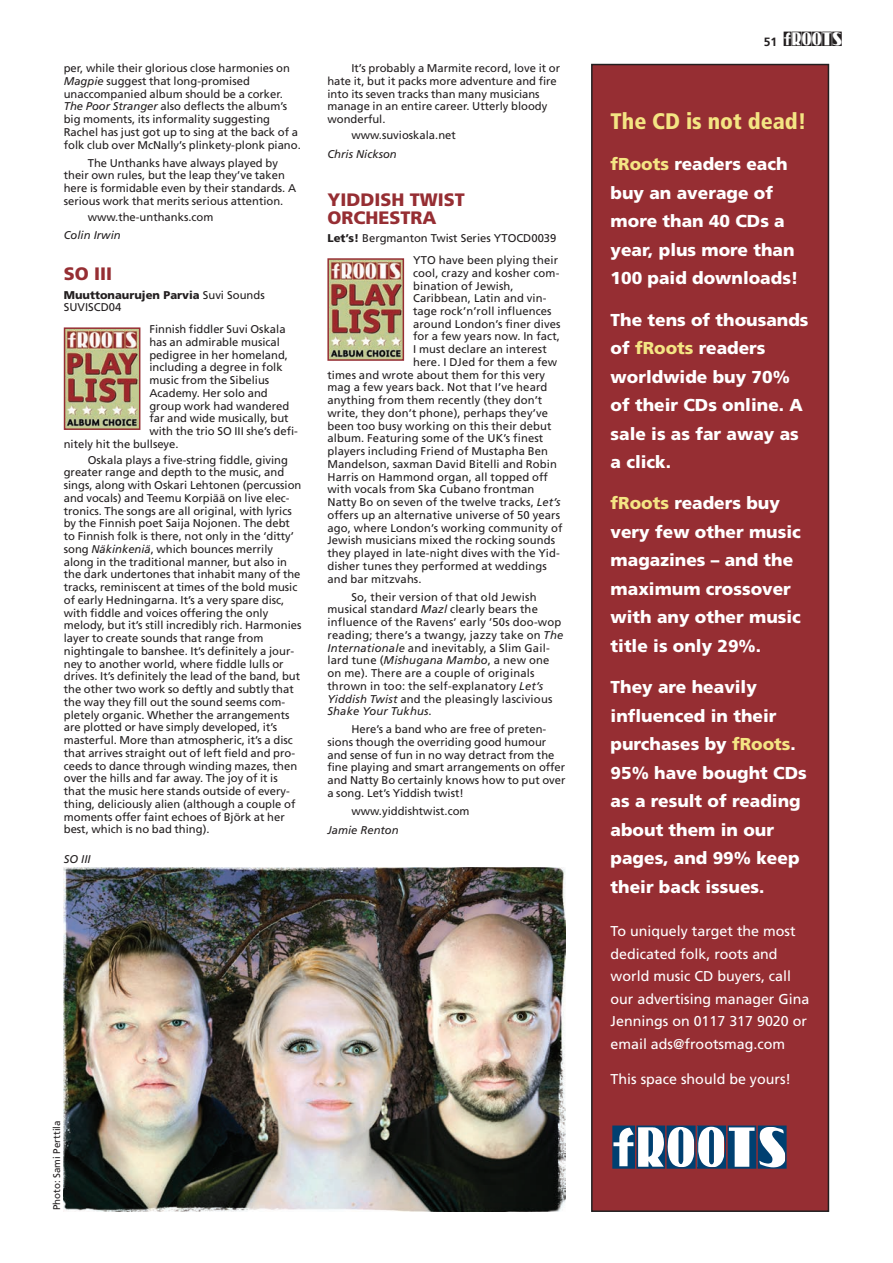
<style>
.page{position:relative;width:893px;height:1263px;background:#fff}
.page>*{position:absolute;margin:0;border:0;box-sizing:border-box;transform-origin:0 0}
.t1{font:54px "Frootbats";color:#004071}
.t2{font:900 condensed 22.5px "Frutiger";color:#f4e583}
.t3{font:900 18px/18px "Frutiger";color:#962e33}
.t4{font:900 17.25px/28.5px "Frutiger";color:#fff}
.t5{font:14.25px/22.5px "Frutiger";color:#fff}
.t6{font:700 12px "Frutiger";color:#231f20}
.t7{font:11.25px/12.8px "Frutiger";color:#231f20}
.t8{font:900 11.25px/12.8px "Frutiger";color:#231f20}
.t9{font:italic 11.25px "Frutiger";color:#231f20}
.t10{font:9.75px "Frutiger";color:#231f20}
.s1{font-style:italic}
.s2{font-weight:400}
.s3{font-weight:900}
.s4{font-family:"Frootbats";font-weight:400;font-size:18px}
.s5{color:#f4e583}
</style>
<div class="page">
<div style="left:592px;top:65px;width:236px;height:1146px;background:#962e33"></div>
<div style="left:591px;top:64px;width:238px;height:1148px;border:2px solid #231f20"></div>
<img style="left:330px;top:261px;width:71px;height:97px">
<div style="left:327px;top:258px;width:77px;height:103px;border:2px solid #962e33"></div>
<img style="left:67px;top:330px;width:70px;height:97px">
<div style="left:64px;top:327px;width:76px;height:103px;border:2px solid #962e33"></div>
<div style="left:613px;top:1127px;width:21px;height:40px;background:#fff"></div>
<div style="left:637px;top:1126px;width:27px;height:41px;background:#fff"></div>
<div style="left:667px;top:1126px;width:27px;height:41px;background:#fff"></div>
<div style="left:697px;top:1126px;width:27px;height:41px;background:#fff"></div>
<div style="left:728px;top:1127px;width:27px;height:40px;background:#fff"></div>
<div style="left:758px;top:1127px;width:27px;height:40px;background:#fff"></div>
<img style="left:64px;top:867px;width:502px;height:345px">
<p class="t7" style="left:64px;top:62px;width:239px">per, while their glorious close harmonies on <span class="s1">Magpie</span> suggest that long-promised<br>unaccom panied album should be a corker.<br><span class="s1">The Poor Stranger</span> also deflects the album’s big moments, its informality suggesting Rachel has just got up to sing at the back of a folk club over McNally’s plinkety-plonk piano.</p>
<p class="t7" style="left:64px;top:156px;width:234px;text-indent:24px">The Unthanks have always played by their own rules, but the leap they’ve taken here is formidable even by their standards. A serious work that merits serious attention.</p>
<p class="t7" style="left:88px;top:210px;width:127px">www.the-unthanks.com</p>
<p class="t9" style="left:64px;top:229px;width:58px">Colin Irwin</p>
<h3 class="t3" style="left:64px;top:264px;width:50px">SO III</h3>
<p class="t8" style="left:64px;top:288px;width:202px">Muuttonaurujen Parvia <span class="s2">Suvi Sounds<br>SUVISCD04</span></p>
<p class="t7" style="left:149px;top:323px;width:138px">Finnish fiddler Suvi Oskala</p>
<p class="t7" style="left:149px;top:335px;width:132px">has an admirable musical</p>
<p class="t7" style="left:149px;top:348px;width:140px">pedigree in her homeland,</p>
<p class="t7" style="left:149px;top:361px;width:135px">including a degree in folk</p>
<p class="t7" style="left:149px;top:374px;width:121px">music from the Sibelius</p>
<p class="t7" style="left:149px;top:386px;width:120px">Academy. Her solo and</p>
<p class="t7" style="left:149px;top:399px;width:141px">group work had wandered</p>
<p class="t7" style="left:149px;top:412px;width:141px">far and wide musically, but</p>
<p class="t7" style="left:149px;top:425px;width:150px">with the trio SO III she’s defi-</p>
<p class="t7" style="left:64px;top:437px;width:116px">nitely hit the bullseye.</p>
<p class="t7" style="left:64px;top:453px;width:239px;text-indent:24px">Oskala plays a five-string fiddle, giving greater range and depth to the music, and sings, along with Oskari Lehtonen (percussion and vocals) and Teemu Korpiää on live elec&shy;tronics. The songs are all original, with lyrics by the Finnish poet Saija Nojonen. The debt to Finnish folk is there, not only in the ‘ditty’ song <span class="s1">Näkinkeniä</span>, which bounces merrily along in the traditional manner, but also in the dark undertones that inhabit many of the tracks, reminiscent at times of the bold music of early Hedningarna. It’s a very spare disc, with fiddle and voices offering the only melody, but it’s still incredibly rich. Harmonies layer to create sounds that range from nightingale to banshee. It’s definitely a jour&shy;ney to another world, where fiddle lulls or drives. It’s definitely the lead of the band, but the other two work so deftly and subtly that the way they fill out the sound seems com&shy;pletely organic. Whether the arrangements are plotted or have simply developed, it’s masterful. More than atmospheric, it’s a disc that arrives straight out of left field and pro&shy;ceeds to dance through winding mazes, then over the hills and far away. The joy of it is that the music here stands outside of every&shy;thing, deliciously alien (although a couple of moments offer faint echoes of Björk at her best, which is no bad thing).</p>
<p class="t9" style="left:64px;top:852px;width:28px">SO III</p>
<p class="t7" style="left:327px;top:62px;width:234px;text-indent:24px">It’s probably a Marmite record, love it or hate it, but it packs more adventure and fire into its seven tracks than many musicians manage in an entire career. Utterly bloody wonderful.</p>
<p class="t7" style="left:351px;top:128px;width:106px">www.suvioskala.net</p>
<p class="t9" style="left:327px;top:147px;width:71px">Chris Nickson</p>
<h3 class="t3" style="left:327px;top:190px;width:139px">YIDDISH TWIST<br>ORCHESTRA</h3>
<p class="t7" style="left:327px;top:227px;width:232px;line-height:21.8px;text-align:right"><span class="s3">Let’s!</span> Bergmanton Twist Series YTOCD0039<br>YTO have been plying their</p>
<p class="t7" style="left:413px;top:266px;width:148px">cool, crazy and kosher com-</p>
<p class="t7" style="left:413px;top:279px;width:102px">bination of Jewish,</p>
<p class="t7" style="left:413px;top:292px;width:135px">Caribbean, Latin and vin-</p>
<p class="t7" style="left:413px;top:305px;width:140px">tage rock’n’roll influences</p>
<p class="t7" style="left:413px;top:317px;width:149px">around London’s finer dives</p>
<p class="t7" style="left:413px;top:330px;width:148px">for a few years now. In fact,</p>
<p class="t7" style="left:413px;top:343px;width:135px">I must declare an interest</p>
<p class="t7" style="left:413px;top:356px;width:146px">here. I DJed for them a few</p>
<p class="t7" style="left:327px;top:368px;width:219px">times and wrote about them for this very</p>
<p class="t7" style="left:327px;top:381px;width:221px">mag a few years back. Not that I’ve heard</p>
<p class="t7" style="left:327px;top:394px;width:216px">anything from them recently (they don’t</p>
<p class="t7" style="left:327px;top:407px;width:222px">write, they don’t phone), perhaps they’ve</p>
<p class="t7" style="left:327px;top:419px;width:226px">been too busy working on this their debut</p>
<p class="t7" style="left:327px;top:432px;width:217px">album. Featuring some of the UK’s finest</p>
<p class="t7" style="left:327px;top:445px;width:222px">players including Friend of Mustapha Ben</p>
<p class="t7" style="left:327px;top:458px;width:231px">Mandelson, saxman David Bitelli and Robin</p>
<p class="t7" style="left:327px;top:470px;width:222px">Harris on Hammond organ, all topped off</p>
<p class="t7" style="left:327px;top:483px;width:208px">with vocals from Ska Cubano frontman</p>
<p class="t7" style="left:327px;top:496px;width:234px">Natty Bo on seven of the twelve tracks, <span class="s1">Let’s</span></p>
<p class="t7" style="left:327px;top:509px;width:234px">offers up an alternative universe of 50 years</p>
<p class="t7" style="left:327px;top:521px;width:236px">ago, where London’s working community of</p>
<p class="t7" style="left:327px;top:534px;width:229px">Jewish musicians mixed the rocking sounds</p>
<p class="t7" style="left:327px;top:547px;width:234px">they played in late-night dives with the Yid-</p>
<p class="t7" style="left:327px;top:560px;width:221px">disher tunes they performed at weddings</p>
<p class="t7" style="left:327px;top:572px;width:96px">and bar mitzvahs.</p>
<p class="t7" style="left:327px;top:590px;width:237px;text-indent:24px">So, their version of that old Jewish musical standard <span class="s1">Mazl</span> clearly bears the influence of the Ravens’ early ’50s doo-wop reading; there’s a twangy, jazzy take on <span class="s1">The Internationale</span> and inevitably, a Slim Gail&shy;lard tune (<span class="s1">Mishugana Mambo</span>, a new one on me). There are a couple of originals thrown in too: the self-explanatory <span class="s1">Let’s Yiddish Twist</span> and the pleasingly lascivious <span class="s1">Shake Your Tukhus</span>.</p>
<p class="t7" style="left:327px;top:723px;width:240px;text-indent:24px">Here’s a band who are free of preten&shy;sions though the over riding good humour and sense of fun in no way detract from the fine playing and smart arrangements on offer and Natty Bo certainly knows how to put over a song. Let’s Yiddish twist!</p>
<p class="t7" style="left:351px;top:804px;width:120px">www.yiddishtwist.com</p>
<p class="t9" style="left:327px;top:823px;width:73px">Jamie Renton</p>
<p class="t6" style="left:764px;top:35px;width:80px">51 <span class="s4">f</span></p>
<h2 class="t2" style="left:611px;top:108px;width:197px">The CD is not dead!</h2>
<h3 class="t4" style="left:611px;top:150px;width:190px"><span class="s5">fRoots</span> readers each buy an average of more than 40 CDs a year, plus more than<br>100 paid downloads!</h3>
<h3 class="t4" style="left:611px;top:305px;width:199px">The tens of thousands of <span class="s5">fRoots</span> readers worldwide buy 70% of their CDs online. A sale is as far away as a click.</h3>
<h3 class="t4" style="left:611px;top:489px;width:192px"><span class="s5">fRoots</span> readers buy very few other music magazines – and the maximum crossover with any other music title is only 29%.</h3>
<h3 class="t4" style="left:611px;top:672px;width:198px">They are heavily influenced in their purchases by <span class="s5">fRoots</span>.<br>95% have bought CDs as a result of reading about them in our pages, and 99% keep their back issues.</h3>
<p class="t5" style="left:611px;top:920px;width:200px">To uniquely target the most dedicated folk, roots and world music CD buyers, call our advertising manager Gina<br>Jennings on 0117 317 9020 or email ads@frootsmag.com</p>
<p class="t5" style="left:611px;top:1068px;width:182px">This space should be yours!</p>
<p class="t10" style="left:51px;top:1210px;width:91px;rotate:-90deg">Photo: Sami Perttila</p>
<h1 class="t1" style="left:612px;top:1125px;width:176px">f</h1>
</div>
